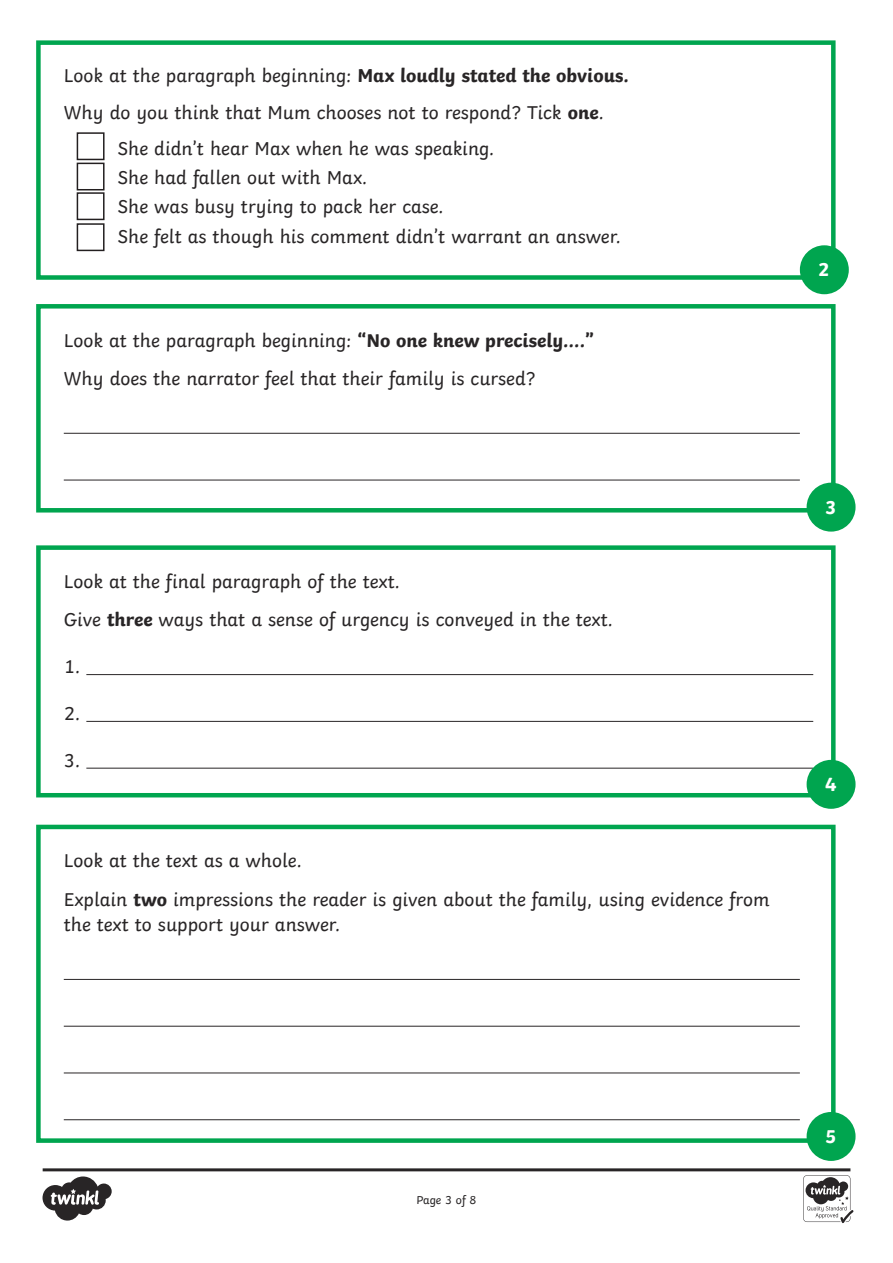
<style>
.page{position:relative;width:893px;height:1263px;background:#fff}
.page>*{position:absolute;margin:0;border:0;box-sizing:border-box;transform-origin:0 0}
.KS2_Body_Copy{font:19.5px/25.5px "Twinkl";color:#282526}
.KS2_Body_Copy-2{font:700 19.5px "Twinkl";color:#fff}
.Page_Numbers{font:12px "Twinkl";letter-spacing:-.005em;color:#282526}
.s1{font-weight:700}
</style>
<div class="page">
<div style="left:36px;top:40px;width:800px;height:240px;border:4px solid #00a54f"></div>
<div style="left:36px;top:304px;width:800px;height:208px;border:4px solid #00a54f"></div>
<div style="left:36px;top:825px;width:800px;height:318px;border:4px solid #00a54f"></div>
<div style="left:36px;top:545px;width:800px;height:252px;border:4px solid #00a54f"></div>
<hr style="left:64px;top:433px;width:736px;height:1px;background:#282526">
<hr style="left:64px;top:480px;width:736px;height:1px;background:#282526">
<hr style="left:64px;top:979px;width:736px;height:1px;background:#282526">
<hr style="left:64px;top:1026px;width:736px;height:1px;background:#282526">
<hr style="left:64px;top:1072px;width:736px;height:1px;background:#282526">
<hr style="left:64px;top:1119px;width:736px;height:1px;background:#282526">
<hr style="left:86px;top:674px;width:727px;height:1px;background:#282526">
<hr style="left:86px;top:721px;width:727px;height:1px;background:#282526">
<hr style="left:86px;top:768px;width:727px;height:1px;background:#282526">
<div style="left:801px;top:247px;width:46px;height:46px;background:#00a54f;border-radius:50%"></div>
<div style="left:800px;top:245px;width:49px;height:49px;border:3px solid #00a54f;border-radius:50%"></div>
<div style="left:808px;top:484px;width:46px;height:46px;background:#00a54f;border-radius:50%"></div>
<div style="left:807px;top:483px;width:48px;height:49px;border:3px solid #00a54f;border-radius:50%"></div>
<div style="left:808px;top:1113px;width:46px;height:47px;background:#00a54f;border-radius:50%"></div>
<div style="left:807px;top:1112px;width:48px;height:49px;border:3px solid #00a54f;border-radius:50%"></div>
<div style="left:808px;top:761px;width:46px;height:46px;background:#00a54f;border-radius:50%"></div>
<div style="left:807px;top:760px;width:48px;height:49px;border:3px solid #00a54f;border-radius:50%"></div>
<div style="left:77px;top:132px;width:28px;height:28px;border:2px solid #231f20"></div>
<div style="left:77px;top:163px;width:28px;height:27px;border:2px solid #231f20"></div>
<div style="left:77px;top:192px;width:28px;height:28px;border:2px solid #231f20"></div>
<div style="left:77px;top:223px;width:28px;height:28px;border:2px solid #231f20"></div>
<svg style="left:43px;top:1168px;width:810px;height:55px"></svg>
<p class="KS2_Body_Copy" style="left:64px;top:61px;width:567px">Look at the paragraph beginning: <span class="s1">Max loudly stated the obvious.</span></p>
<p class="KS2_Body_Copy" style="left:64px;top:98px;width:541px">Why do you think that Mum chooses not to respond? Tick <span class="s1">one</span>.</p>
<p class="KS2_Body_Copy" style="left:118px;top:134px;width:378px">She didn’t hear Max when he was speaking.</p>
<p class="KS2_Body_Copy" style="left:118px;top:163px;width:251px">She had fallen out with Max.</p>
<p class="KS2_Body_Copy" style="left:118px;top:192px;width:327px">She was busy trying to pack her case.</p>
<p class="KS2_Body_Copy" style="left:118px;top:221px;width:505px">She felt as though his comment didn’t warrant an answer.</p>
<p class="KS2_Body_Copy" style="left:64px;top:326px;width:532px">Look at the paragraph beginning: <span class="s1">“No one knew precisely….”</span></p>
<p class="KS2_Body_Copy" style="left:64px;top:364px;width:473px">Why does the narrator feel that their family is cursed?</p>
<p class="KS2_Body_Copy" style="left:64px;top:567px;width:338px">Look at the final paragraph of the text.</p>
<p class="KS2_Body_Copy" style="left:64px;top:605px;width:551px">Give <span class="s1">three</span> ways that a sense of urgency is conveyed in the text.</p>
<p class="KS2_Body_Copy" style="left:64px;top:652px;width:18px">1.</p>
<p class="KS2_Body_Copy" style="left:64px;top:699px;width:18px">2.</p>
<p class="KS2_Body_Copy" style="left:64px;top:746px;width:18px">3.</p>
<p class="KS2_Body_Copy" style="left:64px;top:846px;width:239px">Look at the text as a whole.</p>
<p class="KS2_Body_Copy" style="left:64px;top:885px;width:707px">Explain <span class="s1">two</span> impressions the reader is given about the family, using evidence from the text to support your answer.</p>
<p class="KS2_Body_Copy-2" style="left:818px;top:254px;width:13px">2</p>
<p class="KS2_Body_Copy-2" style="left:825px;top:491px;width:13px">3</p>
<p class="KS2_Body_Copy-2" style="left:825px;top:768px;width:13px">4</p>
<p class="Page_Numbers" style="left:416px;top:1191px;width:62px">Page 3 of 8</p>
<p class="KS2_Body_Copy-2" style="left:825px;top:1120px;width:13px">5</p>
</div>
